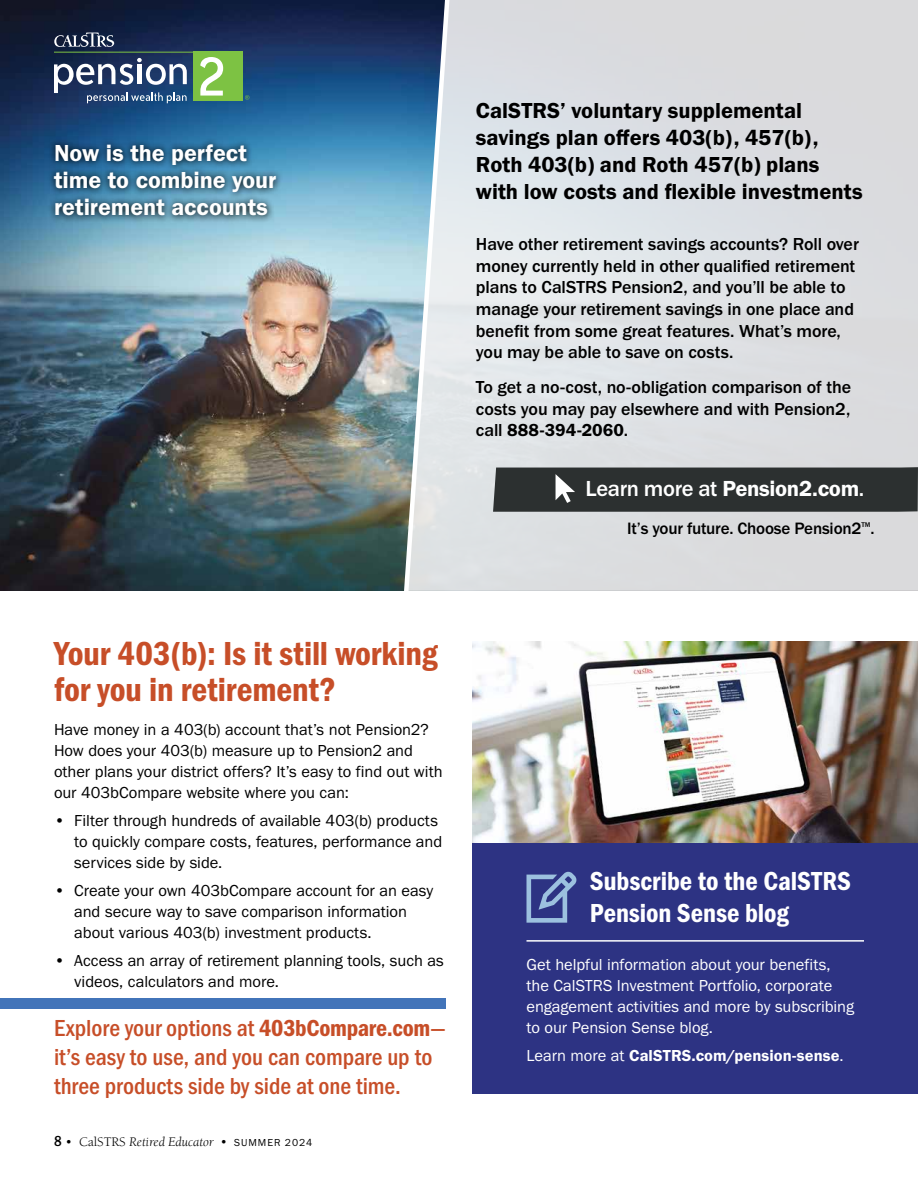
<style>
.page{position:relative;width:918px;height:1188px;background:#fff}
.page>*{position:absolute;margin:0;border:0;box-sizing:border-box;transform-origin:0 0}
.t1{font:34.5px/36px "Franklin Gothic URW Con Dem";letter-spacing:-.005em;color:#c74e28}
.t2{font:27px/32.5px "Franklin Gothic URW Con Dem";color:#fff}
.t3{font:500 24px/29px "Franklin Gothic URW Cond";color:#c74e28}
.t4{font:24px/27px "Franklin Gothic URW Dem";letter-spacing:-.005em;color:#fff}
.t5{font:22.5px/27px "Franklin Gothic URW Dem";color:#000}
.t6{font:500 22.5px "Franklin Gothic URW";letter-spacing:-.015em;color:#fff}
.t7{font:500 18px/21.6px "Franklin Gothic URW";letter-spacing:-.005em;color:#000}
.t8{font:500 17.1px "Franklin Gothic URW";letter-spacing:-.01em;color:#000}
.t9{font:16.5px/21px "Franklin Gothic URW Boo";letter-spacing:-.005em;color:#000}
.t10{font:16.5px/21px "Franklin Gothic URW Boo";letter-spacing:-.005em;color:#fff}
.t11{font:16.5px "Franklin Gothic URW Dem";letter-spacing:.005em;color:#fff}
.t12{font:italic 13.5px "Berkeley Std";color:#000}
.t13{font:500 7.05px "Franklin Gothic URW";color:#000}
.s1{font-family:"Franklin Gothic URW Dem";font-weight:400}
.s2{font-family:"Franklin Gothic URW Con Dem";font-weight:400}
.s3{font-family:"Franklin Gothic URW Cond";font-weight:500;font-style:normal;font-size:15px}
.s4{font-style:normal}
.s5{font-family:"Franklin Gothic URW Boo";font-style:normal;font-size:10.5px}
.s6{font-family:"Franklin Gothic URW Boo"}
</style>
<div class="page">
<div style="left:472px;top:642px;width:446px;height:452px;background:#2d3383"></div>
<img style="left:472px;top:642px;width:446px;height:201px">
<hr style="left:917px;top:779px;width:1px;height:64px;background:#7d716d">
<img style="left:0;top:0;width:401px;height:591px">
<svg style="left:454px;top:0;width:464px;height:591px;background:#dcdfe2"></svg>
<div style="left:493px;top:467px;width:425px;height:45px;background:#2c3030"></div>
<svg style="left:401px;top:0;width:53px;height:591px;background:#a9bdcb"></svg>
<svg style="left:47px;top:138px;width:236px;height:86px;background:#3c708f"></svg>
<div style="left:193px;top:52px;width:50px;height:49px;background:#7dc243"></div>
<svg style="left:200px;top:57px;width:23px;height:39px"></svg>
<hr style="left:54px;top:52px;width:142px;height:1px;background:#7dc243">
<svg style="left:54px;top:58px;width:133px;height:45px"></svg>
<svg style="left:54px;top:33px;width:60px;height:14px"></svg>
<svg style="left:245px;top:95px;width:4px;height:5px"></svg>
<hr style="left:526px;top:940px;width:338px;height:2px;background:#fcfdff">
<svg style="left:526px;top:872px;width:50px;height:51px"></svg>
<div style="left:0;top:998px;width:446px;height:11px;background:#4274b9"></div>
<h2 class="t4" style="left:54px;top:139px;width:224px">Now is the perfect time to combine your retirement accounts</h2>
<p class="t5" style="left:476px;top:97px;width:388px">CalSTRS’ voluntary supplemental savings plan offers 403(b), 457(b), Roth 403(b) and Roth 457(b) plans with low costs and flexible investments</p>
<p class="t7" style="left:476px;top:233px;width:385px">Have other retirement savings accounts? Roll over money currently held in other qualified retirement plans to CalSTRS Pension2, and you’ll be able to manage your retirement savings in one place and benefit from some great features. What’s more, you may be able to save on costs.</p>
<p class="t7" style="left:476px;top:376px;width:377px;text-align:justify">To get a no-cost, no-obligation comparison of the costs you may pay elsewhere and with Pension2, call <span class="s1">888-394-2060</span>.</p>
<p class="t6" style="left:586px;top:475px;width:280px">Learn more at <span class="s1">Pension2.com</span>.</p>
<p class="t8" style="left:627px;top:518px;width:236px">It’s your future. Choose Pension2</p>
<p class="t13" style="left:861px;top:521px;width:10px">TM</p>
<p class="t8" style="left:870px;top:518px;width:6px">.</p>
<h2 class="t1" style="left:54px;top:634px;width:385px">Your 403(b): Is it still working for you in retirement?</h2>
<p class="t9" style="left:54px;top:719px;width:390px">Have money in a 403(b) account that’s not Pension2?<br>How does your 403(b) measure up to Pension2 and other plans your district offers? It’s easy to find out with our 403bCompare website where you can:</p>
<p class="t9" style="left:74px;top:810px;width:370px;text-indent:-20px">• Filter through hundreds of available 403(b) products to quickly compare costs, features, performance and services side by side.</p>
<p class="t9" style="left:74px;top:880px;width:361px;text-indent:-20px">• Create your own 403bCompare account for an easy and secure way to save comparison information about various 403(b) investment products.</p>
<p class="t9" style="left:74px;top:949px;width:371px;text-indent:-20px">• Access an array of retirement planning tools, such as videos, calculators and more.</p>
<p class="t3" style="left:54px;top:1012px;width:393px">Explore your options at <span class="s2">403bCompare.com</span>— it’s easy to use, and you can compare up to three products side by side at one time.</p>
<p class="t12" style="left:54px;top:1135px;width:260px"><span class="s3">8</span> <span class="s4">• CalSTRS</span> Retired Educator <span class="s4">•</span> <span class="s5">SUMMER 2024</span></p>
<h2 class="t2" style="left:590px;top:863px;width:262px">Subscribe to the CalSTRS<br>Pension Sense blog</h2>
<p class="t10" style="left:526px;top:954px;width:329px">Get helpful information about your benefits, the CalSTRS Investment Portfolio, corporate engagement activities and more by subscribing to our Pension Sense blog.</p>
<p class="t11" style="left:526px;top:1045px;width:318px"><span class="s6">Learn more at</span> CalSTRS.com/pension-sense<span class="s6">.</span></p>
</div>
